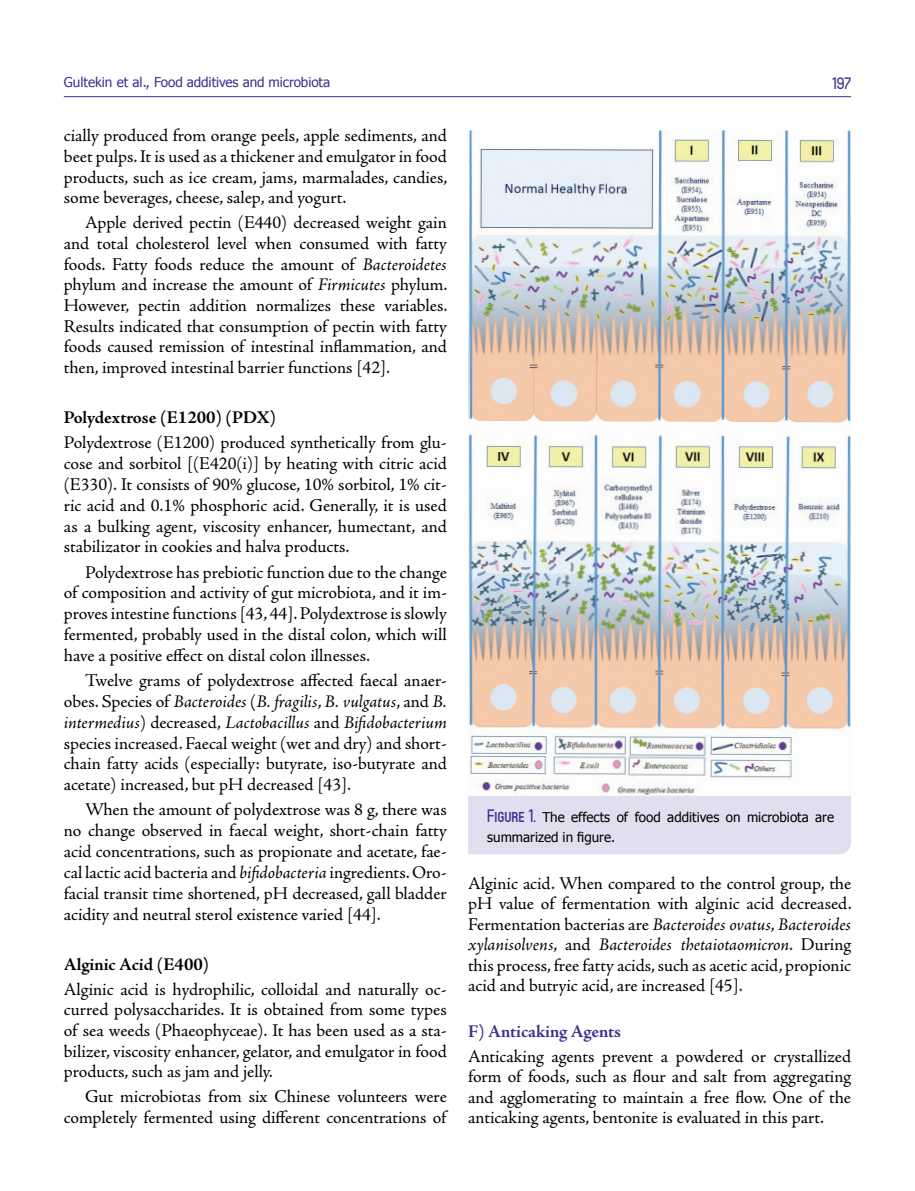
<style>
.page{position:relative;width:915px;height:1191px;background:#fff}
.page>*{position:absolute;margin:0;border:0;box-sizing:border-box;transform-origin:0 0}
.t1{font:18px/20.9px "Adobe Jenson Pro";letter-spacing:-.005em;color:#000;text-align:justify}
.t2{font:700 18px "Adobe Jenson Pro";letter-spacing:-.005em;color:#000}
.t3{font:700 18px "Adobe Jenson Pro";letter-spacing:-.005em;color:#3c3091}
.t4{font:500 16.5px "Circula";color:#3c3091}
.t5{font:13.5px/19.5px "Tahoma";color:#000}
.t6{font:13.5px "Tahoma";letter-spacing:-.005em;color:#3c3091}
.s1{font-style:italic}
.s2{font-family:"Circula";font-weight:500;font-size:18px;color:#3c3091}
</style>
<div class="page">
<hr style="left:64px;top:96px;width:786px;height:1px;background:#3c3091">
<img style="left:468px;top:130px;width:382px;height:666px">
<div style="left:468px;top:796px;width:382px;height:58px;background:#e1dfef"></div>
<p class="t6" style="left:64px;top:73px;width:268px">Gultekin et al., Food additives and microbiota</p>
<p class="t4" style="left:832px;top:73px;width:20px">197</p>
<p class="t1" style="left:64px;top:126px;width:385px">cially produced from orange peels, apple sediments, and beet pulps. It is used as a thickener and emulgator in food products, such as ice cream, jams, marmalades, candies, some beverages, cheese, salep, and yogurt.</p>
<p class="t1" style="left:64px;top:213px;width:385px;text-indent:21px">Apple derived pectin (E440) decreased weight gain and total cholesterol level when consumed with fatty foods. Fatty foods reduce the amount of <span class="s1">Bacteroidetes </span>phylum and increase the amount of <span class="s1">Firmicutes</span> phylum.<br>However, pectin addition normalizes these variables.<br>Results indicated that consumption of pectin with fatty foods caused remission of intestinal inflammation, and then, improved intestinal barrier functions [42].</p>
<p class="t2" style="left:64px;top:407px;width:213px">Polydextrose (E1200) (PDX)</p>
<p class="t1" style="left:64px;top:432px;width:384px">Polydextrose (E1200) produced synthetically from glu&shy;cose and sorbitol [(E420(i)] by heating with citric acid (E330). It consists of 90% glucose, 10% sorbitol, 1% cit&shy;ric acid and 0.1% phosphoric acid. Generally, it is used as a bulking agent, viscosity enhancer, humectant, and stabilizator in cookies and halva products.</p>
<p class="t1" style="left:64px;top:562px;width:384px;text-indent:21px">Polydextrose has prebiotic function due to the change of composition and activity of gut microbiota, and it im&shy;proves intestine functions [43, 44]. Polydextrose is slowly fermented, probably used in the distal colon, which will have a positive effect on distal colon illnesses.</p>
<p class="t1" style="left:64px;top:670px;width:384px;text-indent:21px">Twelve grams of polydextrose affected faecal anaer&shy;obes. Species of <span class="s1">Bacteroides</span> (<span class="s1">B. fragilis</span>, <span class="s1">B. vulgatus</span>, and <span class="s1">B. intermedius</span>) decreased, <span class="s1">Lactobacillus</span> and <span class="s1">Bifidobacterium </span>species increased. Faecal weight (wet and dry) and short&shy;chain fatty acids (especially: butyrate, iso-butyrate and acetate) increased, but pH decreased [43].</p>
<p class="t1" style="left:64px;top:799px;width:384px;text-indent:21px">When the amount of polydextrose was 8 g, there was no change observed in faecal weight, short-chain fatty acid concentrations, such as propionate and acetate, fae&shy;cal lactic acid bacteria and <span class="s1">bifidobacteria</span> ingredients. Oro&shy;facial transit time shortened, pH decreased, gall bladder acidity and neutral sterol existence varied [44].</p>
<p class="t2" style="left:64px;top:953px;width:147px">Alginic Acid (E400)</p>
<p class="t1" style="left:64px;top:979px;width:384px">Alginic acid is hydrophilic, colloidal and naturally oc&shy;curred polysaccharides. It is obtained from some types of sea weeds (Phaeophyceae). It has been used as a sta&shy;bilizer, viscosity enhancer, gelator, and emulgator in food products, such as jam and jelly.</p>
<p class="t1" style="left:64px;top:1086px;width:384px;text-align:right">Gut microbiotas from six Chinese volunteers were completely fermented using different concentrations of</p>
<p class="t5" style="left:487px;top:807px;width:348px"><span class="s2">Figure 1.</span> The effects of food additives on microbiota are summarized in figure.</p>
<p class="t1" style="left:468px;top:873px;width:385px">Alginic acid. When compared to the control group, the pH value of fermentation with alginic acid decreased.<br>Fermentation bacterias are <span class="s1">Bacteroides ovatus</span>, <span class="s1">Bacteroides xylanisolvens</span>, and <span class="s1">Bacteroides thetaiotaomicron</span>. During this process, free fatty acids, such as acetic acid, propionic acid and butryic acid, are increased [45].</p>
<p class="t3" style="left:468px;top:1021px;width:154px">F) Anticaking Agents</p>
<p class="t1" style="left:468px;top:1046px;width:384px;line-height:20.4px">Anticaking agents prevent a powdered or crystallized form of foods, such as flour and salt from aggregating and agglomerating to maintain a free flow. One of the anticaking agents, bentonite is evaluated in this part.</p>
</div>
